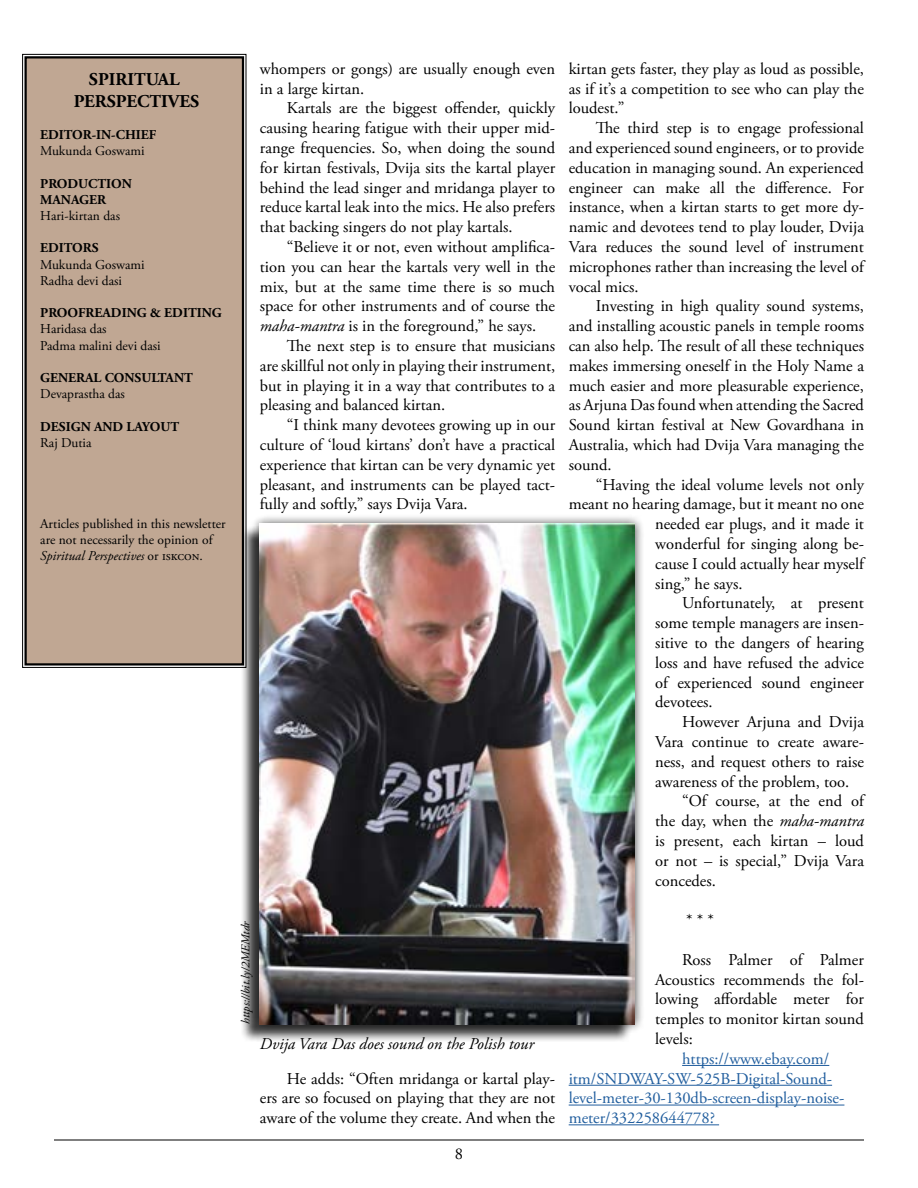
<style>
.page{position:relative;width:918px;height:1188px;background:#fff}
.page>*{position:absolute;margin:0;border:0;box-sizing:border-box;transform-origin:0 0}
.t1{font:700 18px/21.6px "Adobe Garamond Pro";color:#000;text-align:center}
.t2{font:16.5px/19.8px "Adobe Garamond Pro";color:#000;text-align:justify}
.t3{font:16.5px/19.8px "Adobe Garamond Pro";color:#215e9e}
.t4{font:italic 16.5px "Adobe Garamond Pro";color:#000}
.t5{font:13.5px/16.2px "Adobe Garamond Pro";color:#000}
.t6{font:700 13.5px/16.2px "Adobe Garamond Pro";color:#000}
.t7{font:italic 12px "Adobe Garamond Pro";color:#000}
.s1{font-style:italic}
</style>
<div class="page">
<hr style="left:54px;top:1140px;width:810px;height:1px;background:#000">
<div style="left:23px;top:55px;width:222px;height:612px;background:#c0a793"></div>
<hr style="left:682px;top:1065px;width:147px;height:1px;background:#215e9e">
<hr style="left:569px;top:1085px;width:263px;height:1px;background:#215e9e">
<hr style="left:569px;top:1105px;width:275px;height:1px;background:#215e9e">
<hr style="left:569px;top:1124px;width:150px;height:1px;background:#215e9e">
<div style="left:241px;top:526px;width:391px;height:516px;background:#000;opacity:.75"></div>
<div style="left:250px;top:514px;width:395px;height:519px;background:#000;opacity:.75"></div>
<img style="left:260px;top:524px;width:375px;height:500px">
<p class="t1" style="left:74px;top:69px;width:127px">SPIRITUAL<br>PERSPECTIVES</p>
<p class="t6" style="left:40px;top:127px;width:118px">EDITOR-IN-CHIEF</p>
<p class="t5" style="left:40px;top:143px;width:106px">Mukunda Goswami</p>
<p class="t6" style="left:40px;top:176px;width:93px">PRODUCTION<br>MANAGER</p>
<p class="t5" style="left:40px;top:208px;width:81px">Hari-kirtan das</p>
<p class="t6" style="left:40px;top:240px;width:60px">EDITORS</p>
<p class="t5" style="left:40px;top:257px;width:106px">Mukunda Goswami<br>Radha devi dasi</p>
<p class="t6" style="left:40px;top:305px;width:183px">PROOFREADING &amp; EDITING</p>
<p class="t5" style="left:40px;top:322px;width:122px">Haridasa das<br>Padma malini devi dasi</p>
<p class="t6" style="left:40px;top:370px;width:154px">GENERAL CONSULTANT</p>
<p class="t5" style="left:40px;top:386px;width:86px">Devaprastha das</p>
<p class="t6" style="left:40px;top:419px;width:140px">DESIGN AND LAYOUT</p>
<p class="t5" style="left:40px;top:435px;width:53px">Raj Dutia</p>
<p class="t5" style="left:40px;top:516px;width:187px">Articles published in this newsletter are not necessarily the opinion of<br><span class="s1">Spiritual Perspectives</span> or iskcon.</p>
<p class="t2" style="left:260px;top:59px;width:297px">whompers or gongs) are usually enough even in a large kirtan.</p>
<p class="t2" style="left:260px;top:99px;width:297px;text-indent:27px">Kartals are the biggest offender, quickly causing hearing fatigue with their upper mid&shy;range frequencies. So, when doing the sound for kirtan festivals, Dvija sits the kartal player behind the lead singer and mridanga player to reduce kartal leak into the mics. He also prefers that backing singers do not play kartals.</p>
<p class="t2" style="left:260px;top:237px;width:297px;text-indent:27px">“Believe it or not, even without amplifica&shy;tion you can hear the kartals very well in the mix, but at the same time there is so much space for other instruments and of course the <span class="s1">maha-mantra</span> is in the foreground,” he says.</p>
<p class="t2" style="left:260px;top:336px;width:297px;text-indent:27px">The next step is to ensure that musicians are skillful not only in playing their instrument, but in playing it in a way that contributes to a pleasing and balanced kirtan.</p>
<p class="t2" style="left:260px;top:416px;width:297px;text-indent:27px">“I think many devotees growing up in our culture of ‘loud kirtans’ don’t have a practical experience that kirtan can be very dynamic yet pleasant, and instruments can be played tact&shy;fully and softly,” says Dvija Vara.</p>
<p class="t7" style="left:239px;top:1024px;width:105px;rotate:-90deg">https://bit.ly/2MEMtdr</p>
<p class="t4" style="left:260px;top:1034px;width:276px">Dvija Vara Das does sound on the Polish tour</p>
<p class="t2" style="left:260px;top:1069px;width:297px;text-indent:27px">He adds: “Often mridanga or kartal play&shy;ers are so focused on playing that they are not aware of the volume they create. And when the</p>
<p class="t2" style="left:455px;top:1145px;width:10px">8</p>
<p class="t2" style="left:569px;top:59px;width:297px">kirtan gets faster, they play as loud as possible, as if it’s a competition to see who can play the loudest.”</p>
<p class="t2" style="left:569px;top:119px;width:299px;text-indent:27px">The third step is to engage professional and experienced sound engineers, or to provide education in managing sound. An experienced engineer can make all the difference. For instance, when a kirtan starts to get more dy&shy;namic and devotees tend to play louder, Dvija Vara reduces the sound level of instrument microphones rather than increasing the level of vocal mics.</p>
<p class="t2" style="left:569px;top:297px;width:297px;text-indent:27px">Investing in high quality sound systems, and installing acoustic panels in temple rooms can also help. The result of all these techniques makes immersing oneself in the Holy Name a much easier and more pleasurable experience, as Arjuna Das found when attending the Sacred Sound kirtan festival at New Govardhana in Australia, which had Dvija Vara managing the sound.</p>
<p class="t2" style="left:596px;top:475px;width:270px">“Having the ideal volume levels not only</p>
<p class="t2" style="left:569px;top:495px;width:297px">meant no hearing damage, but it meant no one</p>
<p class="t2" style="left:655px;top:515px;width:210px">needed ear plugs, and it made it</p>
<p class="t2" style="left:655px;top:534px;width:210px">wonderful for singing along be-</p>
<p class="t2" style="left:655px;top:554px;width:212px">cause I could actually hear myself</p>
<p class="t2" style="left:655px;top:574px;width:89px">sing,” he says.</p>
<p class="t2" style="left:682px;top:594px;width:183px">Unfortunately, at present</p>
<p class="t2" style="left:655px;top:614px;width:210px">some temple managers are insen-</p>
<p class="t2" style="left:655px;top:633px;width:211px">sitive to the dangers of hearing</p>
<p class="t2" style="left:655px;top:653px;width:210px">loss and have refused the advice</p>
<p class="t2" style="left:655px;top:673px;width:210px">of experienced sound engineer</p>
<p class="t2" style="left:655px;top:693px;width:59px">devotees.</p>
<p class="t2" style="left:682px;top:713px;width:184px">However Arjuna and Dvija</p>
<p class="t2" style="left:655px;top:732px;width:210px">Vara continue to create aware-</p>
<p class="t2" style="left:655px;top:752px;width:210px">ness, and request others to raise</p>
<p class="t2" style="left:655px;top:772px;width:196px">awareness of the problem, too.</p>
<p class="t2" style="left:682px;top:792px;width:185px">“Of course, at the end of</p>
<p class="t2" style="left:655px;top:812px;width:210px">the day, when the <span class="s1">maha-mantra</span></p>
<p class="t2" style="left:655px;top:831px;width:210px">is present, each kirtan – loud</p>
<p class="t2" style="left:655px;top:851px;width:211px">or not – is special,” Dvija Vara</p>
<p class="t2" style="left:655px;top:871px;width:62px">concedes.</p>
<p class="t2" style="left:686px;top:911px;width:29px">* * *</p>
<p class="t2" style="left:655px;top:950px;width:210px;text-indent:27px">Ross Palmer of Palmer Acoustics recommends the fol&shy;lowing affordable meter for temples to monitor kirtan sound levels:</p>
<p class="t3" style="left:569px;top:1049px;width:277px;text-indent:113px">https://www.ebay.com/ itm/SNDWAY-SW-525B-Digital-Sound&shy;level-meter-30-130db-screen-display-noise&shy;meter/332258644778?</p>
</div>
